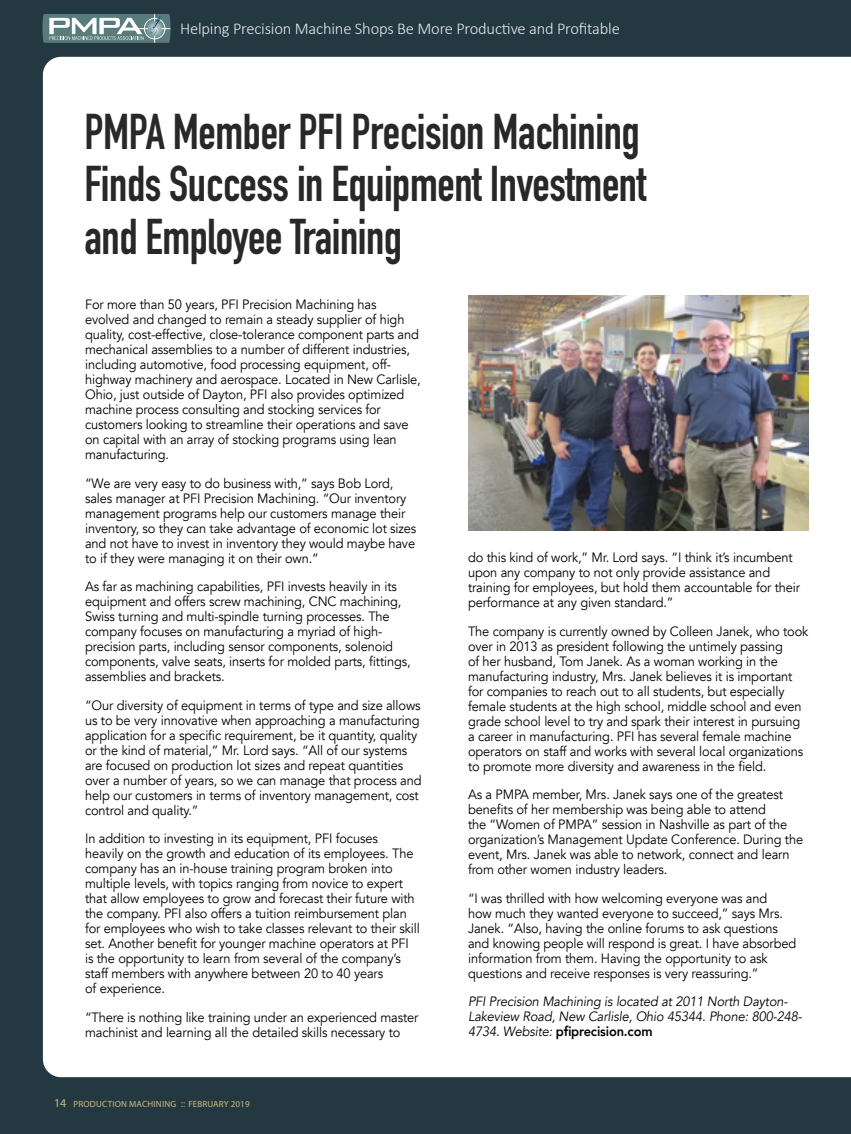
<style>
.page{position:relative;width:851px;height:1134px;background:#fff}
.page>*{position:absolute;margin:0;border:0;box-sizing:border-box;transform-origin:0 0}
.t1{font:700 49.5px/52.5px "DIN Condensed";letter-spacing:-.01em;color:#292829;scale:.95 1}
.t2{font:300 16.5px "Calibri";letter-spacing:-.01em;color:#e4ebeb}
.t3{font:13.5px/15px "Avenir";letter-spacing:-.01em;color:#000;scale:.95 1}
.t4{font:italic 13.5px/15px "Avenir";letter-spacing:-.01em;color:#000;scale:.95 1}
.t5{font:9px "Myriad Pro";letter-spacing:.02em;color:#ccbb7c}
.s1{font-size:12px}
.s2{font-size:10.5px;color:#d09b2c}
.s3{font-weight:800;font-style:normal}
</style>
<div class="page">
<div style="left:0;top:0;width:850px;height:1134px;background:#243842"></div>
<div style="left:43px;top:57px;width:807px;height:1020px;background:#fff"></div>
<svg style="left:42px;top:14px;width:129px;height:29px;background:#849c9e"></svg>
<img style="left:468px;top:296px;width:340px;height:234px">
<p class="t2" style="left:180px;top:18px;width:441px">Helping Precision Machine Shops Be More Productive and Profitable</p>
<h1 class="t1" style="left:85px;top:105px;width:593px">PMPA Member PFI Precision Machining<br>Finds Success in Equipment Investment and Employee Training</h1>
<p class="t3" style="left:85px;top:298px;width:355px">For more than 50 years, PFI Precision Machining has evolved and changed to remain a steady supplier of high quality, cost-effective, close-tolerance component parts and mechanical assemblies to a number of different industries, including automotive, food processing equipment, off&shy;highway machinery and aerospace. Located in New Carlisle, Ohio, just outside of Dayton, PFI also provides optimized machine process consulting and stocking services for customers looking to streamline their operations and save on capital with an array of stocking programs using lean manufacturing.</p>
<p class="t3" style="left:85px;top:476px;width:350px">“We are very easy to do business with,” says Bob Lord, sales manager at PFI Precision Machining. “Our inventory management programs help our customers manage their inventory, so they can take advantage of economic lot sizes and not have to invest in inventory they would maybe have to if they were managing it on their own.”</p>
<p class="t3" style="left:85px;top:579px;width:344px">As far as machining capabilities, PFI invests heavily in its equipment and offers screw machining, CNC machining, Swiss turning and multi-spindle turning processes. The company focuses on manufacturing a myriad of high&shy;precision parts, including sensor components, solenoid components, valve seats, inserts for molded parts, fittings, assemblies and brackets.</p>
<p class="t3" style="left:85px;top:698px;width:356px">“Our diversity of equipment in terms of type and size allows us to be very innovative when approaching a manufacturing application for a specific requirement, be it quantity, quality or the kind of material,” Mr. Lord says. “All of our systems are focused on production lot sizes and repeat quantities over a number of years, so we can manage that process and help our customers in terms of inventory management, cost control and quality.”</p>
<p class="t3" style="left:85px;top:831px;width:354px">In addition to investing in its equipment, PFI focuses<br>heavily on the growth and education of its employees. The company has an in-house training program broken into multiple levels, with topics ranging from novice to expert that allow employees to grow and forecast their future with the company. PFI also offers a tuition reimbursement plan for employees who wish to take classes relevant to their skill set. Another benefit for younger machine operators at PFI is the opportunity to learn from several of the company’s staff members with anywhere between 20 to 40 years<br>of experience.</p>
<p class="t3" style="left:85px;top:1010px;width:352px">“There is nothing like training under an experienced master machinist and learning all the detailed skills necessary to</p>
<p class="t5" style="left:54px;top:1099px;width:197px"><span class="s1">14</span> PRODUCTION MACHINING <span class="s2">::</span> FEBRUARY 2019</p>
<p class="t3" style="left:468px;top:550px;width:351px">do this kind of work,” Mr. Lord says. “I think it’s incumbent upon any company to not only provide assistance and training for employees, but hold them accountable for their performance at any given standard.”</p>
<p class="t3" style="left:468px;top:624px;width:360px">The company is currently owned by Colleen Janek, who took over in 2013 as president following the untimely passing<br>of her husband, Tom Janek. As a woman working in the manufacturing industry, Mrs. Janek believes it is important for companies to reach out to all students, but especially female students at the high school, middle school and even grade school level to try and spark their interest in pursuing a career in manufacturing. PFI has several female machine operators on staff and works with several local organizations to promote more diversity and awareness in the field.</p>
<p class="t3" style="left:468px;top:787px;width:354px">As a PMPA member, Mrs. Janek says one of the greatest benefits of her membership was being able to attend<br>the “Women of PMPA” session in Nashville as part of the organization’s Management Update Conference. During the event, Mrs. Janek was able to network, connect and learn from other women industry leaders.</p>
<p class="t3" style="left:468px;top:891px;width:347px">“I was thrilled with how welcoming everyone was and<br>how much they wanted everyone to succeed,” says Mrs.<br>Janek. “Also, having the online forums to ask questions and knowing people will respond is great. I have absorbed information from them. Having the opportunity to ask questions and receive responses is very reassuring.”</p>
<p class="t4" style="left:468px;top:994px;width:353px">PFI Precision Machining is located at 2011 North Dayton-<br>Lakeview Road, New Carlisle, Ohio 45344. Phone: 800-248-<br>4734. Website: <span class="s3">pfiprecision.com</span></p>
</div>
